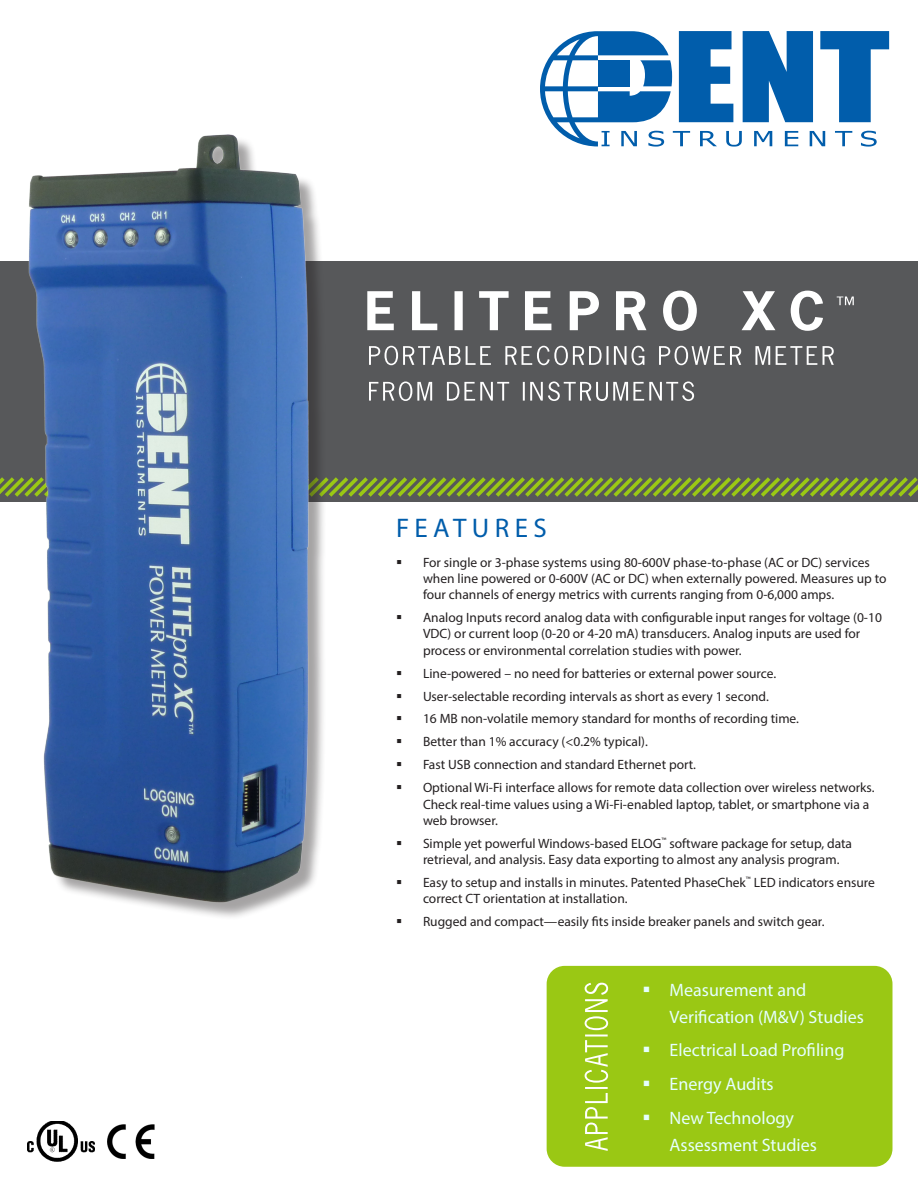
<style>
.page{position:relative;width:918px;height:1188px;background:#fff}
.page>*{position:absolute;margin:0;border:0;box-sizing:border-box;transform-origin:0 0}
.t1{font:27px "Myriad Pro";letter-spacing:.2em;color:#015dab}
.t2{font:18px/27px "Myriad Pro";color:#e5ffff}
.t3{font:13.5px/16.2px "Myriad Pro";color:#231f20}
</style>
<div class="page">
<div style="left:0;top:262px;width:918px;height:240px;background:#57585a"></div>
<svg style="left:540px;top:31px;width:349px;height:116px"></svg>
<div style="left:547px;top:966px;width:345px;height:201px;background:#9ac814;border-radius:18px"></div>
<svg style="left:585px;top:983px;width:23px;height:168px"></svg>
<svg style="left:0;top:477px;width:918px;height:20px"></svg>
<svg style="left:837px;top:297px;width:17px;height:8px"></svg>
<svg style="left:369px;top:346px;width:465px;height:19px"></svg>
<svg style="left:369px;top:381px;width:325px;height:20px"></svg>
<div style="left:32px;top:137px;width:294px;height:784px;background:#231f20;opacity:.41"></div>
<img style="left:28px;top:134px;width:280px;height:770px">
<svg style="left:367px;top:291px;width:456px;height:40px"></svg>
<img style="left:108px;top:1125px;width:47px;height:33px">
<img style="left:28px;top:1121px;width:67px;height:41px">
<p class="t1" style="left:396px;top:511px;width:152px">FEATURES</p>
<p class="t3" style="left:423px;top:554px;width:465px">For single or 3-phase systems using 80-600V phase-to-phase (AC or DC) services when line powered or 0-600V (AC or DC) when externally powered. Measures up to four channels of energy metrics with currents ranging from 0-6,000 amps.</p>
<p class="t3" style="left:423px;top:609px;width:460px">Analog Inputs record analog data with configurable input ranges for voltage (0-10<br>VDC) or current loop (0-20 or 4-20 mA) transducers. Analog inputs are used for process or environmental correlation studies with power.</p>
<p class="t3" style="left:423px;top:665px;width:355px">Line-powered – no need for batteries or external power source.</p>
<p class="t3" style="left:423px;top:688px;width:347px">User-selectable recording intervals as short as every 1 second.</p>
<p class="t3" style="left:423px;top:711px;width:378px">16 MB non-volatile memory standard for months of recording time.</p>
<p class="t3" style="left:423px;top:734px;width:226px">Better than 1% accuracy (&lt;0.2% typical).</p>
<p class="t3" style="left:423px;top:757px;width:275px">Fast USB connection and standard Ethernet port.</p>
<p class="t3" style="left:423px;top:779px;width:453px">Optional Wi-Fi interface allows for remote data collection over wireless networks.<br>Check real-time values using a Wi-Fi-enabled laptop, tablet, or smartphone via a web browser.</p>
<p class="t3" style="left:423px;top:835px;width:431px">Simple yet powerful Windows-based ELOG<sup>™</sup> software package for setup, data retrieval, and analysis. Easy data exporting to almost any analysis program.</p>
<p class="t3" style="left:423px;top:874px;width:453px">Easy to setup and installs in minutes. Patented PhaseChek<sup>™</sup> LED indicators ensure correct CT orientation at installation.</p>
<p class="t3" style="left:423px;top:913px;width:403px">Rugged and compact—easily fits inside breaker panels and switch gear.</p>
<p class="t2" style="left:670px;top:976px;width:196px">Measurement and<br>Verification (M&amp;V) Studies</p>
<p class="t2" style="left:670px;top:1037px;width:176px">Electrical Load Profiling</p>
<p class="t2" style="left:670px;top:1070px;width:106px">Energy Audits</p>
<p class="t2" style="left:670px;top:1104px;width:149px">New Technology<br>Assessment Studies</p>
</div>
